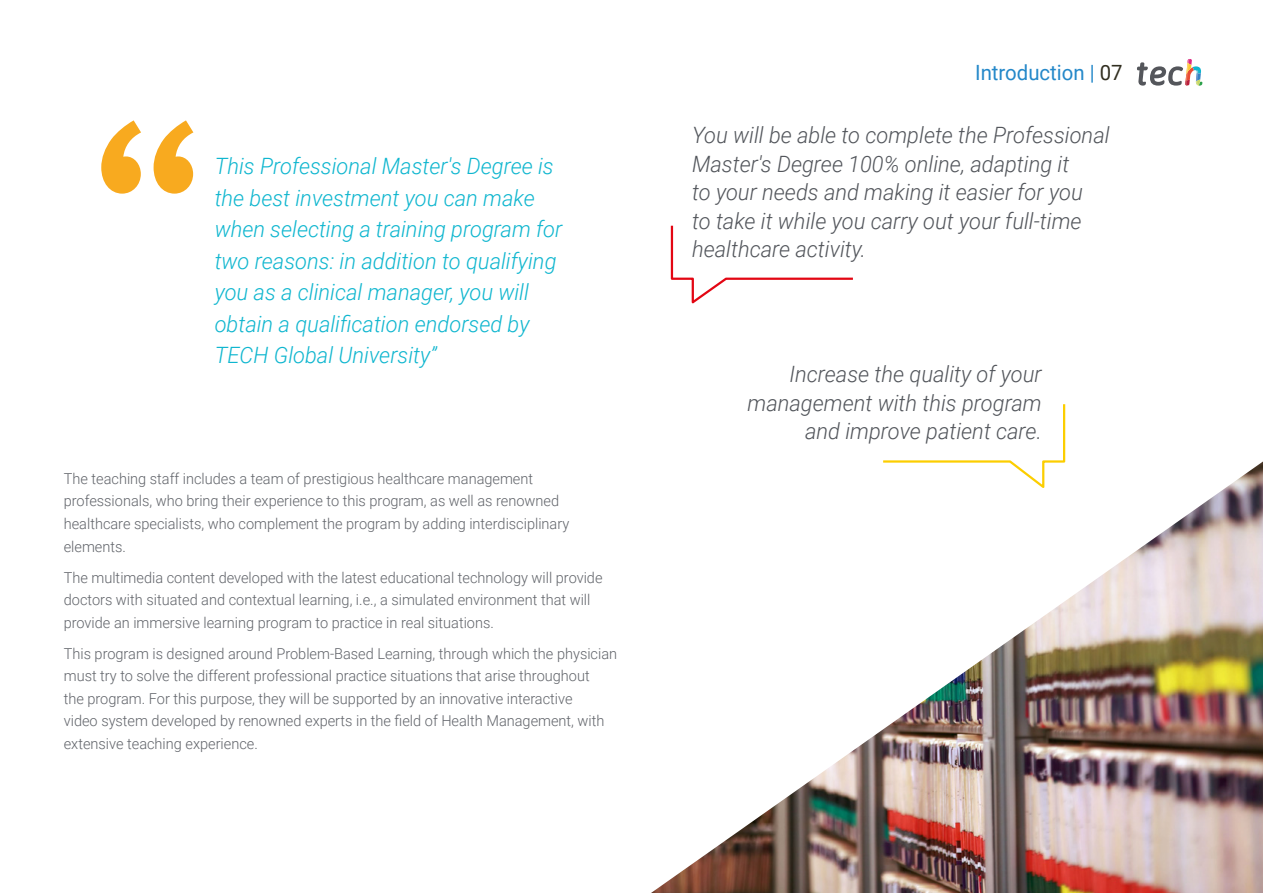
<style>
.page{position:relative;width:1263px;height:893px;background:#fff}
.page>*{position:absolute;margin:0;border:0;box-sizing:border-box;transform-origin:0 0}
.t1{font:italic 300 22.5px/28.5px "Roboto";color:#52555b;text-align:right}
.t2{font:italic 300 22.5px/31.5px "Roboto";color:#0fb6cf}
.t3{font:21px "Roboto";color:#2488c9}
.t4{font:300 15px/22.5px "Roboto";color:#61646a}
.s1{color:#312e20}
</style>
<div class="page">
<svg style="left:101px;top:120px;width:92px;height:74px"></svg>
<img style="left:651px;top:461px;width:612px;height:432px">
<svg style="left:881px;top:404px;width:185px;height:87px"></svg>
<svg style="left:670px;top:225px;width:183px;height:79px"></svg>
<svg style="left:1137px;top:59px;width:65px;height:27px"></svg>
<p class="t2" style="left:215px;top:150px;width:349px">This Professional Master's Degree is the best investment you can make when selecting a training program for two reasons: in addition to qualifying you as a clinical manager, you will obtain a qualification endorsed by TECH Global University”</p>
<p class="t4" style="left:64px;top:467px;width:507px">The teaching staff includes a team of prestigious healthcare management professionals, who bring their experience to this program, as well as renowned healthcare specialists, who complement the program by adding interdisciplinary elements.</p>
<p class="t4" style="left:64px;top:565px;width:540px">The multimedia content developed with the latest educational technology will provide doctors with situated and contextual learning, i.e., a simulated environment that will provide an immersive learning program to practice in real situations.</p>
<p class="t4" style="left:64px;top:641px;width:555px">This program is designed around Problem-Based Learning, through which the physician must try to solve the different professional practice situations that arise throughout<br>the program. For this purpose, they will be supported by an innovative interactive<br>video system developed by renowned experts in the field of Health Management, with extensive teaching experience.</p>
<h2 class="t3" style="left:975px;top:57px;width:149px">Introduction | <span class="s1">07</span></h2>
<h1 class="t1" style="left:692px;top:120px;width:419px;text-align:left">You will be able to complete the Professional Master's Degree 100% online, adapting it<br>to your needs and making it easier for you<br>to take it while you carry out your full-time healthcare activity.</h1>
<h1 class="t1" style="left:747px;top:359px;width:296px">Increase the quality of your management with this program and improve patient care.</h1>
</div>
